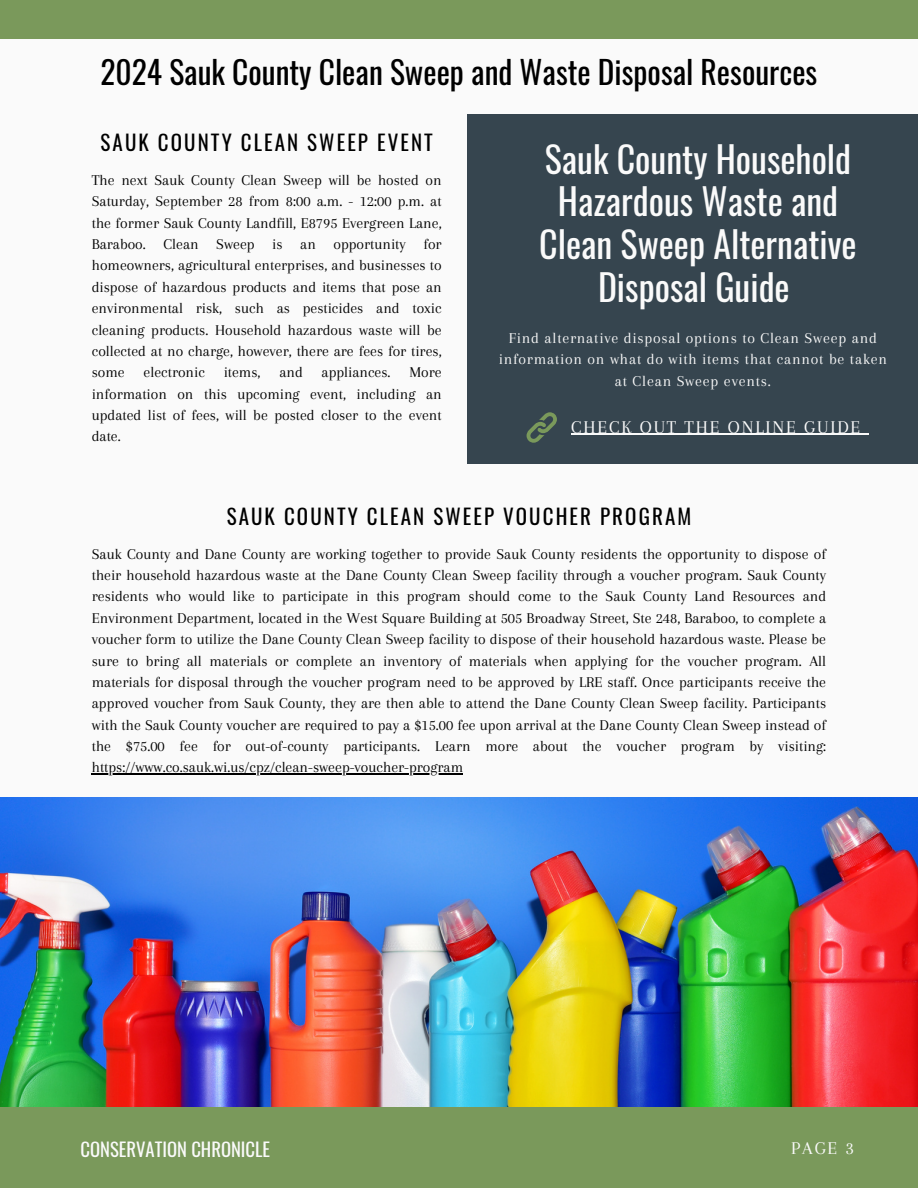
<style>
.page{position:relative;width:918px;height:1188px;background:#fafafa}
.page>*{position:absolute;margin:0;border:0;box-sizing:border-box;transform-origin:0 0}
.t1{font:36px/42.8px "Oswald";color:#fafafa;text-align:center}
.t2{font:31.5px "Oswald";color:#000}
.t3{font:21px "Oswald";letter-spacing:.1em;color:#000}
.t4{font:18.75px "Arapey";letter-spacing:.1em;color:#fafafa}
.t5{font:18.6px "Oswald";color:#fafafa}
.t6{font:18.6px "Arapey";color:#fafafa}
.t7{font:15.6px/21.3px "Arapey";color:#000;text-align:justify}
.t8{font:15.6px/21.3px "Arapey";letter-spacing:.05em;color:#fafafa;text-align:center}
</style>
<div class="page">
<img style="left:0;top:798px;width:918px;height:309px">
<div style="left:468px;top:114px;width:450px;height:350px;background:#36454f"></div>
<div style="left:0;top:1107px;width:918px;height:81px;background:#7a995b"></div>
<hr style="left:92px;top:774px;width:371px;height:1px;background:#000">
<hr style="left:571px;top:434px;width:291px;height:1px;background:#fafafa">
<svg style="left:527px;top:412px;width:30px;height:31px"></svg>
<div style="left:0;top:0;width:918px;height:39px;background:#7a995b"></div>
<h2 class="t2" style="left:101px;top:47px;width:718px">2024 Sauk County Clean Sweep and Waste Disposal Resources</h2>
<h3 class="t3" style="left:101px;top:126px;width:334px">SAUK COUNTY CLEAN SWEEP EVENT</h3>
<p class="t7" style="left:92px;top:169px;width:351px">The next Sauk County Clean Sweep will be hosted on Saturday, September 28 from 8:00 a.m. - 12:00 p.m. at the former Sauk County Landfill, E8795 Evergreen Lane, Baraboo. Clean Sweep is an opportunity for homeowners, agricultural enterprises, and businesses to dispose of hazardous products and items that pose an environmental risk, such as pesticides and toxic cleaning products. Household hazardous waste will be collected at no charge, however, there are fees for tires, some electronic items, and appliances. More information on this upcoming event, including an updated list of fees, will be posted closer to the event date.</p>
<h1 class="t1" style="left:539px;top:136px;width:319px">Sauk County Household<br>Hazardous Waste and<br>Clean Sweep Alternative<br>Disposal Guide</h1>
<p class="t8" style="left:499px;top:327px;width:390px">Find alternative disposal options to Clean Sweep and information on what do with items that cannot be taken at Clean Sweep events.</p>
<p class="t4" style="left:571px;top:416px;width:291px">CHECK OUT THE ONLINE GUIDE</p>
<h3 class="t3" style="left:227px;top:500px;width:466px">SAUK COUNTY CLEAN SWEEP VOUCHER PROGRAM</h3>
<p class="t7" style="left:92px;top:543px;width:736px">Sauk County and Dane County are working together to provide Sauk County residents the opportunity to dispose of their household hazardous waste at the Dane County Clean Sweep facility through a voucher program. Sauk County residents who would like to participate in this program should come to the Sauk County Land Resources and Environment Department, located in the West Square Building at 505 Broadway Street, Ste 248, Baraboo, to complete a voucher form to utilize the Dane County Clean Sweep facility to dispose of their household hazardous waste. Please be sure to bring all materials or complete an inventory of materials when applying for the voucher program. All materials for disposal through the voucher program need to be approved by LRE staff. Once participants receive the approved voucher from Sauk County, they are then able to attend the Dane County Clean Sweep facility. Participants with the Sauk County voucher are required to pay a $15.00 fee upon arrival at the Dane County Clean Sweep instead of the $75.00 fee for out-of-county participants. Learn more about the voucher program by visiting: https://www.co.sauk.wi.us/cpz/clean-sweep-voucher-program</p>
<p class="t5" style="left:81px;top:1135px;width:191px">CONSERVATION CHRONICLE</p>
<p class="t6" style="left:791px;top:1138px;width:64px">PAGE 3</p>
</div>
